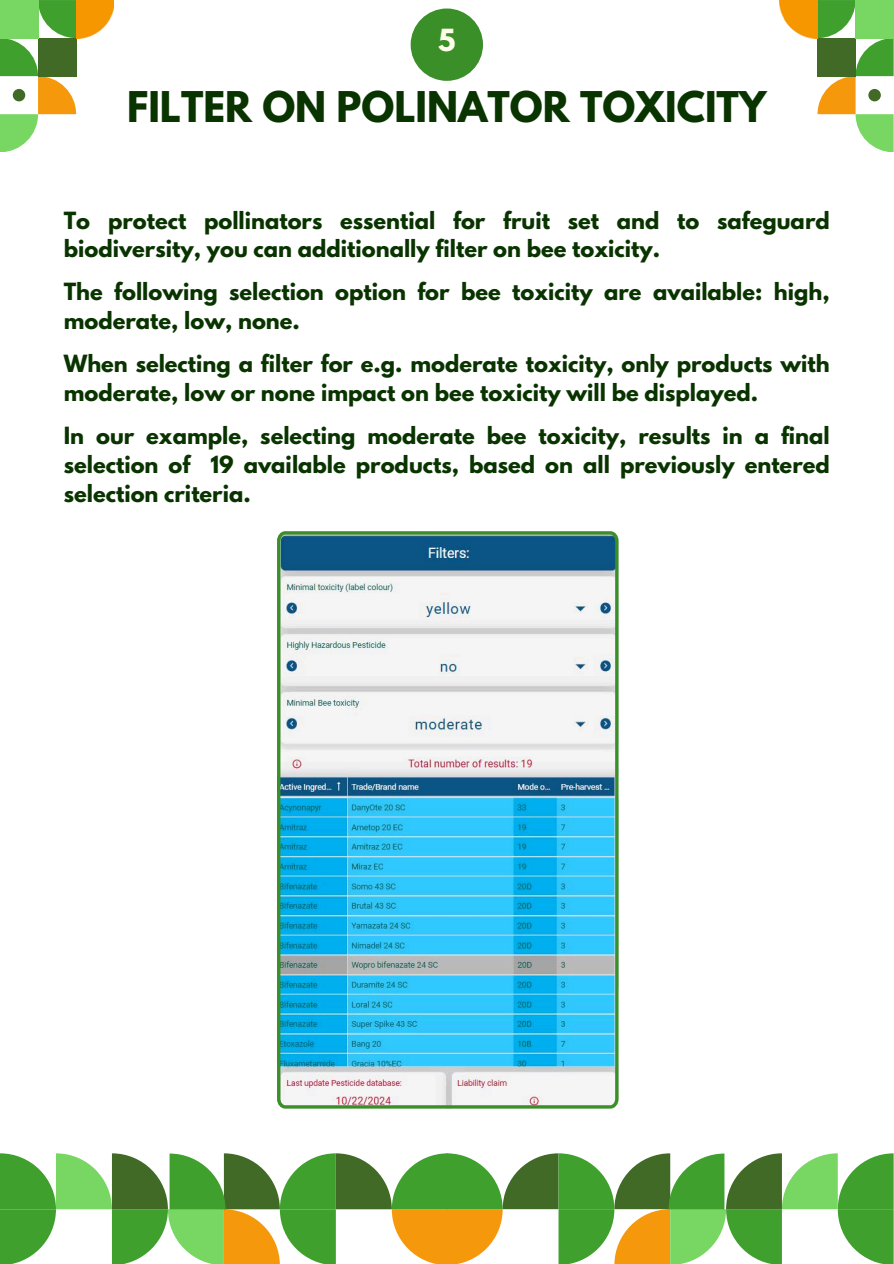
<style>
.page{position:relative;width:894px;height:1264px;background:#fff}
.page>*{position:absolute;margin:0;border:0;box-sizing:border-box;transform-origin:0 0}
.t1{font:700 37.5px "League Spartan";color:#093400}
.t2{font:700 27px "League Spartan";color:#fffdea}
.t3{font:700 21px/28.8px "League Spartan";color:#093400}
</style>
<div class="page">
<div style="left:410px;top:9px;width:73px;height:72px;background:#3a8f28;border-radius:50%"></div>
<svg style="left:0;top:1153px;width:893px;height:110px"></svg>
<svg style="left:817px;top:0;width:75px;height:152px"></svg>
<div style="left:817px;top:38px;width:38px;height:38px;background:#426a27"></div>
<div style="left:855px;top:0;width:37px;height:38px;background:#78d762"></div>
<div style="left:868px;top:89px;width:12px;height:12px;background:#426a27;border-radius:50%"></div>
<img style="left:779px;top:0;width:38px;height:39px">
<svg style="left:0;top:0;width:81px;height:152px"></svg>
<div style="left:38px;top:38px;width:38px;height:38px;background:#426a27"></div>
<div style="left:0;top:0;width:38px;height:38px;background:#78d762"></div>
<div style="left:13px;top:89px;width:12px;height:12px;background:#426a27;border-radius:50%"></div>
<img style="left:76px;top:0;width:38px;height:38px">
<svg style="left:277px;top:531px;width:341px;height:577px"></svg>
<p class="t2" style="left:438px;top:27px;width:19px">5</p>
<p class="t1" style="left:127px;top:88px;width:640px">FILTER ON POLINATOR TOXICITY</p>
<p class="t3" style="left:64px;top:208px;width:767px">To protect pollinators essential for fruit set and to safeguard biodiversity, you can additionally filter on bee toxicity.</p>
<p class="t3" style="left:64px;top:280px;width:767px">The following selection option for bee toxicity are available: high, moderate, low, none.</p>
<h1 class="t3" style="left:64px;top:352px;width:767px">When selecting a filter for e.g. moderate toxicity, only products with moderate, low or none impact on bee toxicity will be displayed.</h1>
<p class="t3" style="left:64px;top:424px;width:767px;text-align:justify">In our example, selecting moderate bee toxicity, results in a final selection of 19 available products, based on all previously entered selection criteria.</p>
</div>
